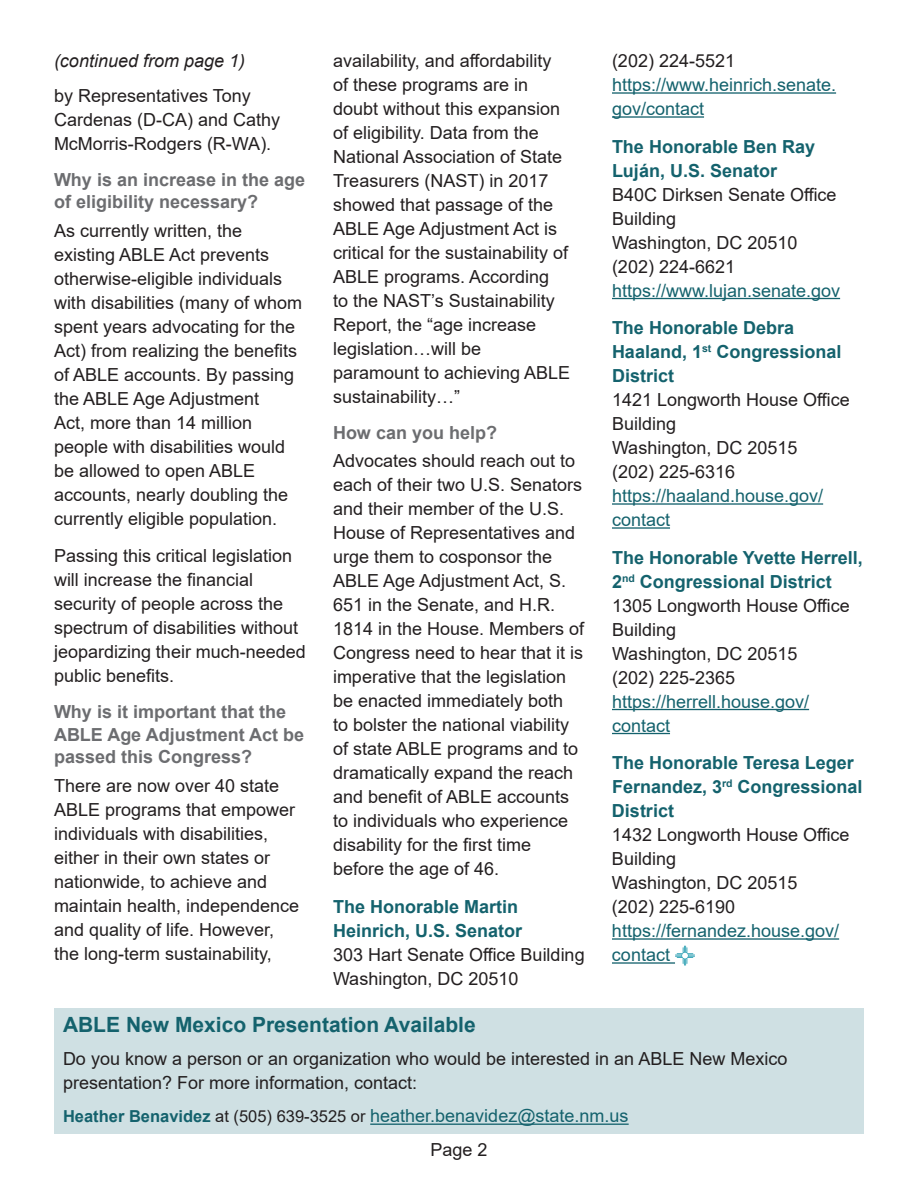
<style>
.page{position:relative;width:918px;height:1188px;background:#fff}
.page>*{position:absolute;margin:0;border:0;box-sizing:border-box;transform-origin:0 0}
.t1{font:700 21px "Arial";color:#14626d}
.t2{font:18px/24px "Arial";color:#231f20}
.t3{font:18px/24px "Arial";color:#14626d}
.t4{font:700 18px/24px "Arial";color:#14626d}
.t5{font:700 18px/22.5px "Arial";color:#6c6d70}
.t6{font:italic 18px "Arial";color:#231f20}
.s1{font-weight:700;color:#14626d}
.s2{font-weight:700;font-size:16.5px}
.s3{font-size:16.5px;color:#231f20}
</style>
<div class="page">
<hr style="left:612px;top:92px;width:224px;height:2px;background:#14626d">
<hr style="left:612px;top:116px;width:92px;height:2px;background:#14626d">
<hr style="left:612px;top:298px;width:228px;height:1px;background:#14626d">
<hr style="left:612px;top:503px;width:211px;height:2px;background:#14626d">
<hr style="left:612px;top:527px;width:58px;height:2px;background:#14626d">
<hr style="left:612px;top:709px;width:197px;height:1px;background:#14626d">
<hr style="left:612px;top:733px;width:58px;height:1px;background:#14626d">
<hr style="left:612px;top:938px;width:227px;height:2px;background:#14626d">
<hr style="left:612px;top:962px;width:63px;height:2px;background:#14626d">
<svg style="left:675px;top:946px;width:20px;height:20px"></svg>
<div style="left:54px;top:1008px;width:810px;height:126px;background:#cfe0e3"></div>
<hr style="left:370px;top:1124px;width:259px;height:1px;background:#14626d">
<p class="t6" style="left:54px;top:49px;width:193px">(continued from page 1)</p>
<p class="t2" style="left:54px;top:83px;width:228px">by Representatives Tony<br>Cardenas (D-CA) and Cathy<br>McMorris-Rodgers (R-WA).</p>
<p class="t5" style="left:54px;top:169px;width:253px">Why is an increase in the age of eligibility necessary?</p>
<p class="t2" style="left:54px;top:218px;width:250px">As currently written, the existing ABLE Act prevents otherwise-eligible individuals with disabilities (many of whom spent years advocating for the<br>Act) from realizing the benefits of ABLE accounts. By passing the ABLE Age Adjustment<br>Act, more than 14 million people with disabilities would be allowed to open ABLE accounts, nearly doubling the currently eligible population.</p>
<p class="t2" style="left:54px;top:544px;width:253px">Passing this critical legislation will increase the financial security of people across the spectrum of disabilities without jeopardizing their much-needed public benefits.</p>
<p class="t5" style="left:54px;top:701px;width:252px">Why is it important that the<br>ABLE Age Adjustment Act be passed this Congress?</p>
<p class="t2" style="left:54px;top:773px;width:247px">There are now over 40 state<br>ABLE programs that empower individuals with disabilities, either in their own states or nationwide, to achieve and maintain health, independence and quality of life. However, the long-term sustainability,</p>
<p class="t2" style="left:333px;top:48px;width:239px">availability, and affordability of these programs are in doubt without this expansion of eligibility. Data from the<br>National Association of State<br>Treasurers (NAST) in 2017 showed that passage of the<br>ABLE Age Adjustment Act is critical for the sustainability of<br>ABLE programs. According<br>to the NAST’s Sustainability<br>Report, the “age increase legislation…will be paramount to achieving ABLE sustainability…”</p>
<p class="t5" style="left:333px;top:421px;width:166px">How can you help?</p>
<p class="t2" style="left:333px;top:449px;width:253px">Advocates should reach out to each of their two U.S. Senators and their member of the U.S.<br>House of Representatives and urge them to cosponsor the<br>ABLE Age Adjustment Act, S.<br>651 in the Senate, and H.R.<br>1814 in the House. Members of<br>Congress need to hear that it is imperative that the legislation be enacted immediately both<br>to bolster the national viability of state ABLE programs and to dramatically expand the reach and benefit of ABLE accounts to individuals who experience disability for the first time before the age of 46.</p>
<p class="t4" style="left:333px;top:895px;width:191px">The Honorable Martin<br>Heinrich, U.S. Senator</p>
<p class="t2" style="left:333px;top:942px;width:253px">303 Hart Senate Office Building<br>Washington, DC 20510</p>
<p class="t2" style="left:612px;top:49px;width:125px">(202) 224-5521</p>
<p class="t3" style="left:612px;top:73px;width:226px">https://www.heinrich.senate. gov/contact</p>
<p class="t4" style="left:612px;top:134px;width:205px">The Honorable Ben Ray<br>Luján, U.S. Senator</p>
<p class="t2" style="left:612px;top:182px;width:226px">B40C Dirksen Senate Office<br>Building<br>Washington, DC 20510 (202) 224-6621</p>
<p class="t3" style="left:612px;top:278px;width:230px">https://www.lujan.senate.gov</p>
<p class="t4" style="left:612px;top:316px;width:231px">The Honorable Debra<br>Haaland, 1<sup>st</sup> Congressional<br>District</p>
<p class="t2" style="left:612px;top:388px;width:239px">1421 Longworth House Office<br>Building<br>Washington, DC 20515<br>(202) 225-6316</p>
<p class="t3" style="left:612px;top:484px;width:213px">https://haaland.house.gov/ contact</p>
<p class="t2" style="left:612px;top:545px;width:252px"><span class="s1">The Honorable Yvette Herrell,<br>2</span><sup>nd</sup> <span class="s1">Congressional District<br></span>1305 Longworth House Office<br>Building<br>Washington, DC 20515<br>(202) 225-2365</p>
<p class="t3" style="left:612px;top:689px;width:199px">https://herrell.house.gov/ contact</p>
<p class="t4" style="left:612px;top:751px;width:252px">The Honorable Teresa Leger<br>Fernandez, 3<sup>rd</sup> Congressional<br>District</p>
<p class="t2" style="left:612px;top:823px;width:239px">1432 Longworth House Office<br>Building<br>Washington, DC 20515<br>(202) 225-6190</p>
<p class="t3" style="left:612px;top:919px;width:229px">https://fernandez.house.gov/ contact</p>
<p class="t1" style="left:63px;top:1010px;width:414px">ABLE New Mexico Presentation Available</p>
<p class="t2" style="left:63px;top:1047px;width:726px">Do you know a person or an organization who would be interested in an ABLE New Mexico presentation? For more information, contact:</p>
<p class="t3" style="left:63px;top:1104px;width:567px"><span class="s2">Heather Benavidez</span> <span class="s3">at (505) 639-3525 or</span> heather.benavidez@state.nm.us</p>
<p class="t2" style="left:430px;top:1138px;width:59px">Page 2</p>
</div>
